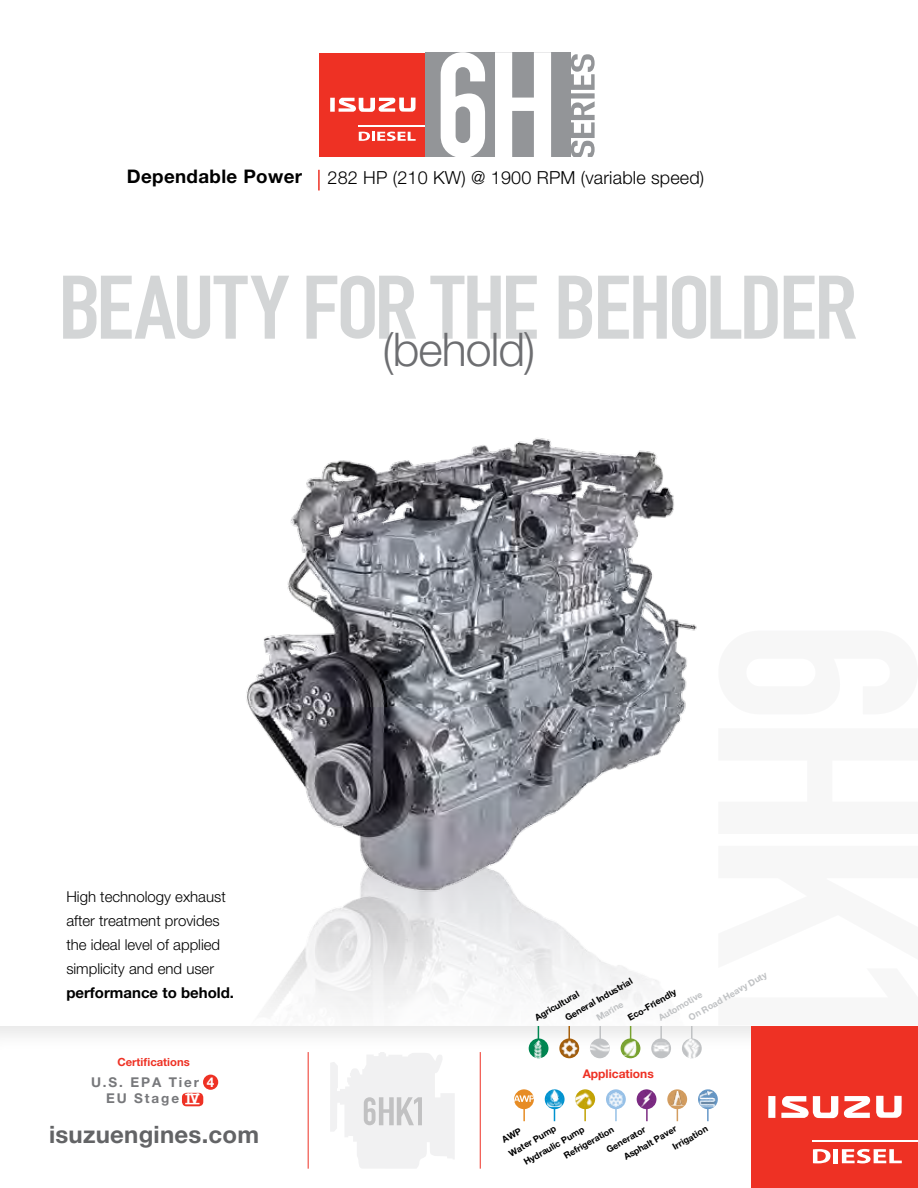
<style>
.page{position:relative;width:918px;height:1188px;background:#fff}
.page>*{position:absolute;margin:0;border:0;box-sizing:border-box;transform-origin:0 0}
.t1{font:300 46.5px "Helvetica Neue LT Pro";letter-spacing:-.02em;color:#6d6e71}
.t2{font:700 24px "Helvetica Neue LT Pro";letter-spacing:.01em;color:#636466}
.t3{font:700 18.75px "Helvetica Neue LT Pro";letter-spacing:.02em;color:#000}
.t4{font:300 18px "Helvetica Neue LT Pro";letter-spacing:.01em;color:#000}
.t5{font:300 15px/24px "Helvetica Neue LT Pro";color:#000}
.t6{font:700 15px "Helvetica Neue LT Pro";color:#000}
.t7{font:700 13.5px/16.2px "Helvetica Neue LT Pro";letter-spacing:.14em;color:#77787b;text-align:center}
.t8{font:700 12px "Helvetica Neue LT Pro";color:#ee3124}
.t9{font:700 11.25px "Helvetica Neue LT Pro";color:#ee3124}
.t10{font:700 9px/15.3px "Helvetica Neue LT Pro";color:#000}
.t11{font:700 9px/15.1px "Helvetica Neue LT Pro";color:#c0c2c4}
.s1{color:#fff}
</style>
<div class="page">
<img style="left:267px;top:902px;width:392px;height:107px">
<div style="left:319px;top:53px;width:107px;height:105px;background:#ee3124"></div>
<hr style="left:359px;top:126px;width:67px;height:1px;background:#fff">
<svg style="left:330px;top:98px;width:86px;height:14px"></svg>
<svg style="left:359px;top:132px;width:57px;height:9px"></svg>
<div style="left:425px;top:53px;width:146px;height:105px;background:#939598"></div>
<svg style="left:571px;top:54px;width:24px;height:103px"></svg>
<svg style="left:441px;top:52px;width:110px;height:106px"></svg>
<img style="left:246px;top:438px;width:451px;height:464px">
<div style="left:0;top:1019px;width:918px;height:169px;background:#000;opacity:.1"></div>
<div style="left:751px;top:1026px;width:167px;height:162px;background:#ee3124"></div>
<hr style="left:813px;top:1140px;width:105px;height:2px;background:#fff">
<svg style="left:768px;top:1096px;width:7px;height:22px"></svg>
<svg style="left:844px;top:1096px;width:26px;height:22px"></svg>
<svg style="left:781px;top:1096px;width:57px;height:22px"></svg>
<svg style="left:876px;top:1096px;width:26px;height:22px"></svg>
<svg style="left:813px;top:1149px;width:18px;height:14px"></svg>
<div style="left:833px;top:1149px;width:5px;height:14px;background:#fff"></div>
<svg style="left:842px;top:1149px;width:60px;height:14px"></svg>
<hr style="left:480px;top:1052px;width:1px;height:117px;background:#ee3124">
<hr style="left:308px;top:1052px;width:1px;height:117px;background:#ee3124">
<svg style="left:538px;top:1026px;width:1px;height:12px"></svg>
<hr style="left:568px;top:1026px;width:2px;height:27px;background:#a7600c">
<hr style="left:599px;top:1026px;width:2px;height:27px;background:#c0c2c4">
<svg style="left:630px;top:1026px;width:1px;height:12px"></svg>
<hr style="left:660px;top:1026px;width:2px;height:29px;background:#c0c2c4">
<hr style="left:691px;top:1026px;width:2px;height:29px;background:#c0c2c4">
<svg style="left:529px;top:1038px;width:19px;height:20px"></svg>
<img style="left:529px;top:1040px;width:19px;height:18px">
<img style="left:590px;top:1038px;width:20px;height:20px;border-radius:10px">
<img style="left:651px;top:1038px;width:20px;height:20px;border-radius:10px">
<img style="left:560px;top:1039px;width:19px;height:19px">
<img style="left:682px;top:1038px;width:20px;height:20px;border-radius:10px">
<svg style="left:554px;top:1109px;width:1px;height:12px"></svg>
<svg style="left:584px;top:1109px;width:2px;height:12px"></svg>
<svg style="left:615px;top:1109px;width:2px;height:12px"></svg>
<svg style="left:646px;top:1109px;width:2px;height:12px"></svg>
<svg style="left:677px;top:1109px;width:1px;height:12px"></svg>
<svg style="left:707px;top:1109px;width:2px;height:12px"></svg>
<img style="left:637px;top:1089px;width:19px;height:20px;border-radius:10px">
<svg style="left:545px;top:1089px;width:20px;height:20px"></svg>
<img style="left:546px;top:1089px;width:18px;height:18px">
<svg style="left:606px;top:1089px;width:20px;height:20px"></svg>
<img style="left:606px;top:1090px;width:19px;height:19px">
<svg style="left:667px;top:1089px;width:20px;height:20px"></svg>
<img style="left:669px;top:1091px;width:16px;height:15px">
<svg style="left:698px;top:1089px;width:20px;height:20px"></svg>
<img style="left:700px;top:1089px;width:18px;height:18px">
<svg style="left:621px;top:1038px;width:19px;height:20px"></svg>
<img style="left:621px;top:1041px;width:16px;height:15px">
<svg style="left:514px;top:1089px;width:20px;height:20px"></svg>
<svg style="left:514px;top:1095px;width:20px;height:26px"></svg>
<img style="left:575px;top:1089px;width:19px;height:20px">
<svg style="left:63px;top:276px;width:793px;height:63px"></svg>
<svg style="left:330px;top:1052px;width:125px;height:117px"></svg>
<hr style="left:318px;top:170px;width:2px;height:20px;background:#ee3124">
<svg style="left:182px;top:1093px;width:21px;height:13px"></svg>
<div style="left:203px;top:1075px;width:15px;height:15px;background:#ee3124;border-radius:50%"></div>
<svg style="left:185px;top:1103px;width:15px;height:1px"></svg>
<svg style="left:185px;top:1094px;width:15px;height:1px"></svg>
<svg style="left:501px;top:1128px;width:21px;height:15px"></svg>
<h3 class="t3" style="left:127px;top:165px;width:177px">Dependable Power</h3>
<h3 class="t4" style="left:328px;top:167px;width:378px">282 HP (210 kW) @ 1900 RPM (variable speed)</h3>
<h1 class="t1" style="left:383px;top:321px;width:154px">(behold)</h1>
<h3 class="t5" style="left:66px;top:885px;width:161px">High technology exhaust after treatment provides the ideal level of applied simplicity and end user</h3>
<h3 class="t6" style="left:66px;top:984px;width:169px">performance to behold.</h3>
<p class="t9" style="left:117px;top:1056px;width:74px">Certifications</p>
<h3 class="t7" style="left:91px;top:1074px;width:125px">U.S. EPA Tier <span class="s1">4<br></span>EU Stage <span class="s1">IV</span></h3>
<h2 class="t2" style="left:49px;top:1119px;width:212px">isuzuengines.com</h2>
<p class="t11" style="left:678px;top:998px;width:90px;text-indent:-26px;rotate:-30deg">Automotive<br>On Road Heavy Duty</p>
<p class="t10" style="left:554px;top:998px;width:78px;text-indent:-26px;rotate:-30deg">Agricultural<br>General Industrial</p>
<p class="t10" style="left:625px;top:1011px;width:56px;rotate:-30deg">Eco-Friendly</p>
<p class="t11" style="left:593px;top:1011px;width:31px;rotate:-30deg">Marine</p>
<h3 class="t8" style="left:583px;top:1067px;width:73px">Applications</h3>
<p class="t10" style="left:506px;top:1147px;width:54px;rotate:-30deg">Water Pump</p>
<p class="t10" style="left:603px;top:1144px;width:45px;rotate:-30deg">Generator</p>
<p class="t10" style="left:620px;top:1151px;width:61px;rotate:-30deg">Asphalt Paver</p>
<p class="t10" style="left:669px;top:1141px;width:40px;rotate:-30deg">Irrigation</p>
<p class="t10" style="left:521px;top:1156px;width:70px;rotate:-30deg">Hydraulic Pump</p>
<p class="t10" style="left:561px;top:1150px;width:58px;rotate:-30deg">Refrigeration</p>
</div>
